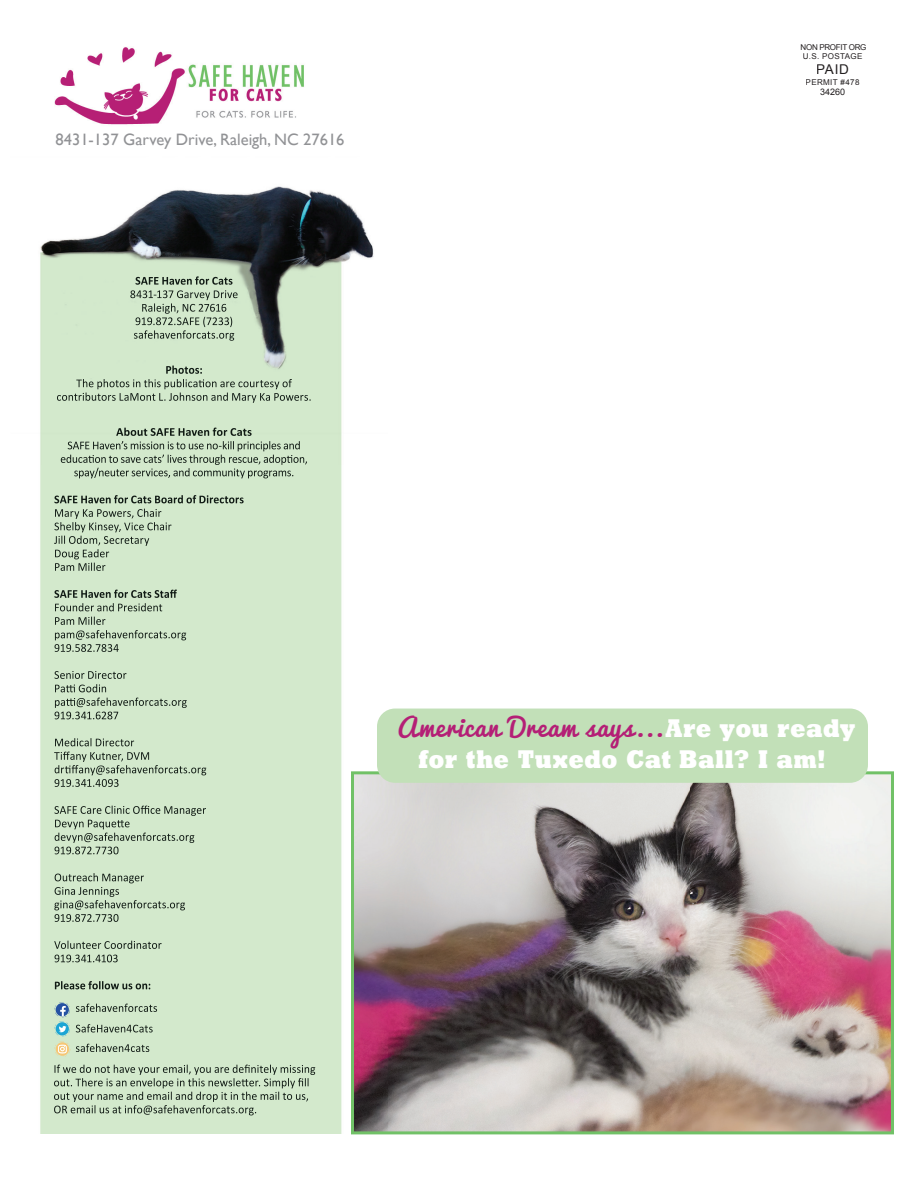
<style>
.page{position:relative;width:918px;height:1188px;background:#fff}
.page>*{position:absolute;margin:0;border:0;box-sizing:border-box;transform-origin:0 0}
.t1{font:25.5px "Pacifico";letter-spacing:.03em;color:#b41f76}
.t2{font:25.5px "Geometric Slab 712 BT Extra Bold A";letter-spacing:.045em;color:#fff;scale:.9 1}
.t3{font:16.5px "Gill Sans";color:#919295}
.t4{font:13.5px "Arial";color:#231f20}
.t5{font:9px "Arial";color:#231f20}
.t6{font:8.1px/9px "Arial";letter-spacing:-.04em;color:#231f20}
.t7{font:8.1px "Arial";letter-spacing:.04em;color:#231f20}
.s1{font-family:"Geometric Slab 712 BT Extra Bold A";color:#fff}
</style>
<div class="page">
<img style="left:40px;top:186px;width:348px;height:588px">
<div style="left:40px;top:774px;width:302px;height:308px;background:#d3e9cc"></div>
<div style="left:40px;top:1082px;width:302px;height:52px;background:#d3e9cc"></div>
<img style="left:54px;top:47px;width:250px;height:78px">
<img style="left:136px;top:276px;width:97px;height:9px">
<img style="left:130px;top:290px;width:108px;height:10px">
<img style="left:142px;top:303px;width:84px;height:11px">
<img style="left:136px;top:317px;width:96px;height:10px">
<img style="left:134px;top:330px;width:100px;height:11px">
<img style="left:166px;top:366px;width:36px;height:8px">
<img style="left:76px;top:379px;width:216px;height:10px">
<img style="left:57px;top:393px;width:254px;height:10px">
<img style="left:116px;top:428px;width:136px;height:8px">
<img style="left:68px;top:441px;width:233px;height:10px">
<img style="left:61px;top:455px;width:247px;height:10px">
<img style="left:74px;top:468px;width:219px;height:10px">
<img style="left:54px;top:495px;width:190px;height:8px">
<img style="left:55px;top:509px;width:106px;height:10px">
<img style="left:54px;top:522px;width:118px;height:10px">
<img style="left:54px;top:536px;width:95px;height:10px">
<img style="left:55px;top:549px;width:54px;height:10px">
<img style="left:55px;top:563px;width:50px;height:8px">
<img style="left:54px;top:590px;width:123px;height:8px">
<img style="left:55px;top:603px;width:107px;height:8px">
<img style="left:55px;top:617px;width:50px;height:8px">
<img style="left:55px;top:630px;width:131px;height:10px">
<img style="left:55px;top:644px;width:64px;height:8px">
<img style="left:54px;top:671px;width:72px;height:8px">
<img style="left:55px;top:684px;width:51px;height:8px">
<img style="left:55px;top:698px;width:132px;height:10px">
<img style="left:55px;top:712px;width:63px;height:7px">
<img style="left:55px;top:738px;width:79px;height:8px">
<img style="left:54px;top:752px;width:95px;height:10px">
<img style="left:55px;top:765px;width:151px;height:10px">
<img style="left:55px;top:779px;width:64px;height:8px">
<img style="left:54px;top:806px;width:152px;height:10px">
<img style="left:55px;top:820px;width:75px;height:9px">
<img style="left:55px;top:833px;width:139px;height:10px">
<img style="left:55px;top:847px;width:64px;height:7px">
<img style="left:55px;top:873px;width:89px;height:10px">
<img style="left:55px;top:887px;width:64px;height:10px">
<img style="left:54px;top:900px;width:131px;height:10px">
<img style="left:55px;top:914px;width:64px;height:8px">
<img style="left:54px;top:941px;width:108px;height:8px">
<img style="left:55px;top:955px;width:63px;height:7px">
<img style="left:55px;top:981px;width:95px;height:8px">
<img style="left:355px;top:775px;width:535px;height:355px">
<div style="left:351px;top:771px;width:543px;height:363px;border:3px solid #71c167"></div>
<div style="left:377px;top:709px;width:491px;height:74px;background:#c2e0b8;border-radius:18px"></div>
<img style="left:76px;top:1004px;width:81px;height:8px">
<img style="left:76px;top:1024px;width:77px;height:8px">
<img style="left:76px;top:1044px;width:73px;height:8px">
<svg style="left:55px;top:1002px;width:15px;height:55px"></svg>
<img style="left:54px;top:1065px;width:262px;height:10px">
<img style="left:54px;top:1078px;width:255px;height:10px">
<img style="left:54px;top:1092px;width:255px;height:10px">
<img style="left:54px;top:1105px;width:202px;height:10px">
<p class="t3" style="left:56px;top:130px;width:290px">8431-137 Garvey Drive, Raleigh, NC 27616</p>
<p class="t6" style="left:801px;top:43px;width:67px">NON PROFIT ORG<br>U.S. POSTAGE</p>
<p class="t4" style="left:816px;top:61px;width:34px">PAID</p>
<p class="t7" style="left:806px;top:76px;width:55px">PERMIT #478</p>
<p class="t5" style="left:820px;top:86px;width:27px">34260</p>
<h1 class="t1" style="left:397px;top:705px;width:459px">American Dream says...<span class="s1">Are you ready</span></h1>
<h1 class="t2" style="left:419px;top:744px;width:454px">for the Tuxedo Cat Ball? I am!</h1>
</div>
